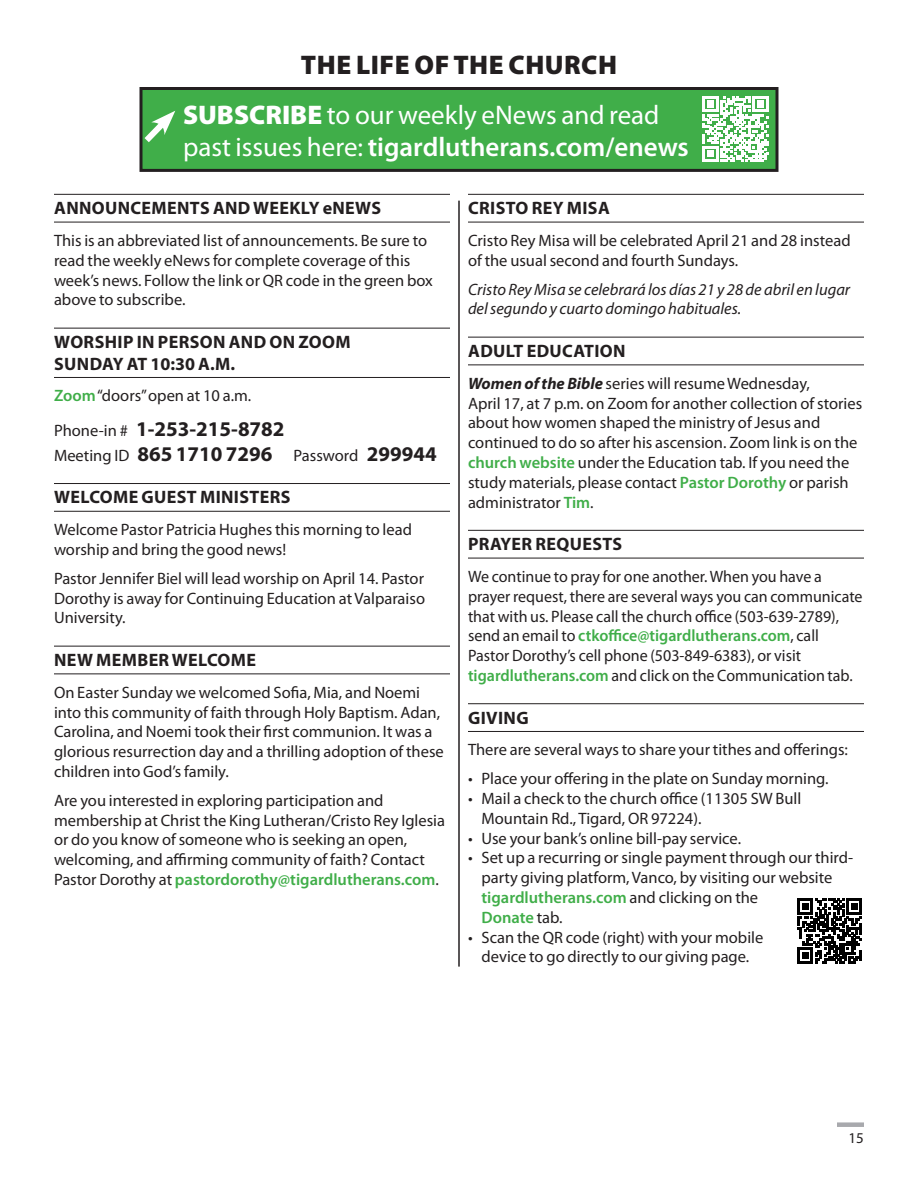
<style>
.page{position:relative;width:918px;height:1188px;background:#fff}
.page>*{position:absolute;margin:0;border:0;box-sizing:border-box;transform-origin:0 0}
.major_head{font:27px/32.4px "Myriad Pro";color:#fff}
.main_heading{font:900 27px "Myriad Pro";letter-spacing:.02em;color:#231f20}
.announcement{font:700 21px "Myriad Pro";color:#231f20}
.heading{font:700 18px/21.6px "Myriad Pro";letter-spacing:.02em;color:#231f20}
.announcement-2{font:16.5px/19.8px "Myriad Pro";color:#231f20}
.bullet_list{font:16.5px/19.8px "Myriad Pro";color:#231f20}
.announcement-3{font:italic 16.5px/19.8px "Myriad Pro";color:#231f20}
.t1{font:15px "Myriad Pro";color:#231f20}
.s1{font-weight:900}
.s2{font-weight:600}
.s3{font-weight:600;color:#40ae49}
.s4{font-weight:400;font-size:16.5px}
.s5{font-weight:700;font-size:21px}
.s6{font-weight:700;font-style:italic}
</style>
<div class="page">
<div style="left:837px;top:1122px;width:27px;height:5px;background:#a8a9ad"></div>
<svg style="left:797px;top:899px;width:65px;height:64px"></svg>
<hr style="left:54px;top:194px;width:396px;height:1px;background:#231f20">
<hr style="left:54px;top:222px;width:396px;height:1px;background:#231f20">
<hr style="left:54px;top:328px;width:396px;height:1px;background:#231f20">
<hr style="left:54px;top:377px;width:396px;height:1px;background:#231f20">
<hr style="left:54px;top:483px;width:396px;height:1px;background:#231f20">
<hr style="left:54px;top:511px;width:396px;height:1px;background:#231f20">
<hr style="left:54px;top:646px;width:396px;height:1px;background:#231f20">
<hr style="left:54px;top:674px;width:396px;height:1px;background:#231f20">
<hr style="left:468px;top:194px;width:396px;height:1px;background:#231f20">
<hr style="left:468px;top:222px;width:396px;height:1px;background:#231f20">
<hr style="left:468px;top:337px;width:396px;height:1px;background:#231f20">
<hr style="left:468px;top:365px;width:396px;height:1px;background:#231f20">
<hr style="left:468px;top:530px;width:396px;height:1px;background:#231f20">
<hr style="left:468px;top:558px;width:396px;height:1px;background:#231f20">
<hr style="left:468px;top:703px;width:396px;height:1px;background:#231f20">
<hr style="left:468px;top:731px;width:396px;height:1px;background:#231f20">
<hr style="left:459px;top:201px;width:1px;height:766px;background:#231f20">
<div style="left:141px;top:88px;width:636px;height:82px;background:#40ae49"></div>
<div style="left:140px;top:87px;width:638px;height:85px;border:3px solid #231f20"></div>
<svg style="left:139px;top:111px;width:36px;height:38px"></svg>
<svg style="left:703px;top:96px;width:66px;height:66px"></svg>
<p class="main_heading" style="left:301px;top:47px;width:318px">THE LIFE OF THE CHURCH</p>
<p class="major_head" style="left:183px;top:98px;width:507px"><span class="s1">SUBSCRIBE</span> to our weekly eNews and read past issues here: <span class="s2">tigardlutherans.com/enews</span></p>
<p class="heading" style="left:54px;top:197px;width:328px">ANNOUNCEMENTS AND WEEKLY eNEWS</p>
<p class="announcement-2" style="left:54px;top:230px;width:380px">This is an abbreviated list of announcements. Be sure to read the weekly eNews for complete coverage of this week’s news. Follow the link or QR code in the green box above to subscribe.</p>
<p class="heading" style="left:54px;top:331px;width:298px">WORSHIP IN PERSON AND ON ZOOM<br>SUNDAY AT 10:30 A.M.</p>
<p class="announcement-2" style="left:54px;top:386px;width:199px"><span class="s3">Zoom</span> “doors” open at 10 a.m.</p>
<p class="announcement" style="left:54px;top:415px;width:232px"><span class="s4">Phone-in #</span> 1-253-215-8782</p>
<p class="announcement-2" style="left:54px;top:445px;width:384px">Meeting ID <span class="s5">865 1710 7296</span> Password <span class="s5">299944</span></p>
<p class="heading" style="left:54px;top:486px;width:238px">WELCOME GUEST MINISTERS</p>
<p class="announcement-2" style="left:54px;top:520px;width:360px">Welcome Pastor Patricia Hughes this morning to lead worship and bring the good news!</p>
<p class="announcement-2" style="left:54px;top:568px;width:373px;text-align:justify">Pastor Jennifer Biel will lead worship on April 14. Pastor Dorothy is away for Continuing Education at Valparaiso University.</p>
<p class="heading" style="left:54px;top:649px;width:203px">NEW MEMBER WELCOME</p>
<p class="announcement-2" style="left:54px;top:682px;width:391px">On Easter Sunday we welcomed Sofia, Mia, and Noemi into this community of faith through Holy Baptism. Adan, Carolina, and Noemi took their first communion. It was a glorious resurrection day and a thrilling adoption of these children into God’s family.</p>
<p class="announcement-2" style="left:54px;top:790px;width:393px">Are you interested in exploring participation and membership at Christ the King Lutheran/Cristo Rey Iglesia or do you know of someone who is seeking an open, welcoming, and affirming community of faith? Contact Pastor Dorothy at <span class="s3">pastordorothy@tigardlutherans.com</span>.</p>
<p class="heading" style="left:468px;top:197px;width:143px">CRISTO REY MISA</p>
<p class="announcement-2" style="left:468px;top:230px;width:384px">Cristo Rey Misa will be celebrated April 21 and 28 instead of the usual second and fourth Sundays.</p>
<p class="announcement-3" style="left:468px;top:279px;width:384px">Cristo Rey Misa se celebrará los días 21 y 28 de abril en lugar del segundo y cuarto domingo habituales.</p>
<p class="heading" style="left:468px;top:340px;width:159px">ADULT EDUCATION</p>
<p class="announcement-2" style="left:468px;top:373px;width:396px"><span class="s6">Women of the Bible</span> series will resume Wednesday,<br>April 17, at 7 p.m. on Zoom for another collection of stories about how women shaped the ministry of Jesus and continued to do so after his ascension. Zoom link is on the <span class="s3">church website</span> under the Education tab. If you need the study materials, please contact <span class="s3">Pastor Dorothy</span> or parish administrator <span class="s3">Tim</span>.</p>
<p class="heading" style="left:468px;top:533px;width:156px">PRAYER REQUESTS</p>
<p class="announcement-2" style="left:468px;top:566px;width:396px">We continue to pray for one another. When you have a prayer request, there are several ways you can communicate that with us. Please call the church office (503-639-2789), send an email to <span class="s3">ctkoffice@tigardlutherans.com</span>, call Pastor Dorothy’s cell phone (503-849-6383), or visit <span class="s3">tigardlutherans.com</span> and click on the Communication tab.</p>
<p class="heading" style="left:468px;top:706px;width:62px">GIVING</p>
<p class="announcement-2" style="left:468px;top:740px;width:382px">There are several ways to share your tithes and offerings:</p>
<p class="bullet_list" style="left:468px;top:769px;width:362px">• Place your offering in the plate on Sunday morning.</p>
<p class="bullet_list" style="left:482px;top:788px;width:321px;text-indent:-14px">• Mail a check to the church office (11305 SW Bull<br>Mountain Rd., Tigard, OR 97224).</p>
<p class="bullet_list" style="left:468px;top:828px;width:275px">• Use your bank’s online bill-pay service.</p>
<p class="bullet_list" style="left:482px;top:848px;width:373px;text-indent:-14px">• Set up a recurring or single payment through our third&shy;party giving platform, Vanco, by visiting our website <span class="s3">tigardlutherans.com</span> and clicking on the<br><span class="s3">Donate</span> tab.</p>
<p class="bullet_list" style="left:468px;top:927px;width:297px;text-align:center">• Scan the QR code (right) with your mobile device to go directly to our giving page.</p>
<p class="t1" style="left:849px;top:1129px;width:17px">15</p>
</div>
